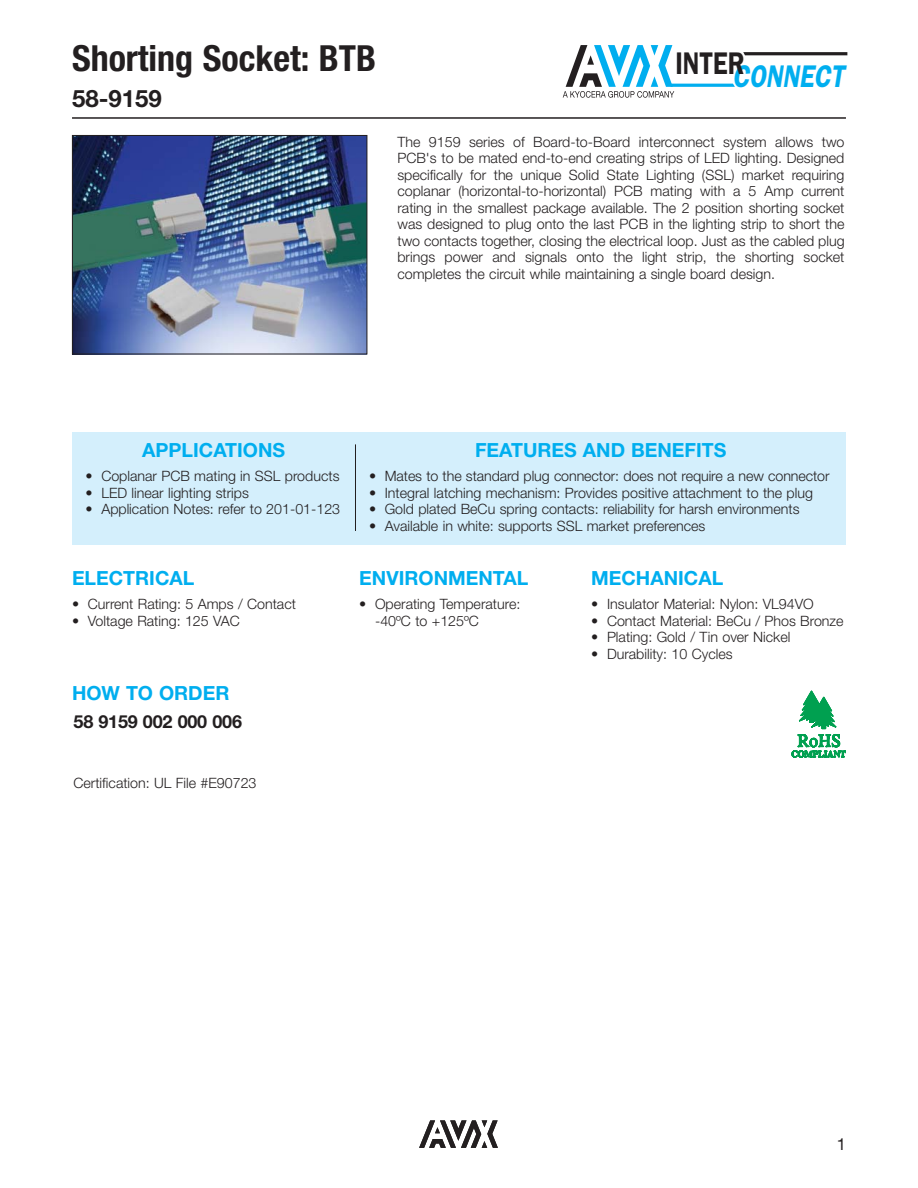
<style>
.page{position:relative;width:918px;height:1188px;background:#fff}
.page>*{position:absolute;margin:0;border:0;box-sizing:border-box;transform-origin:0 0}
.t1{font:700 condensed 36px "Helvetica Neue LT Std";color:#231f20}
.t2{font:italic 600 31.5px "Franklin Gothic";color:#00aeef;scale:.8 1}
.t3{font:600 31.5px "Franklin Gothic";color:#231f20;scale:.8 1}
.t4{font:700 24px "Helvetica Neue LT Std";color:#231f20}
.t5{font:700 19.5px "Helvetica Neue LT Std";color:#00aeef}
.t6{font:700 18px "Helvetica Neue LT Std";letter-spacing:-.01em;color:#231f20}
.t7{font:16.5px "Helvetica Neue LT Std";color:#231f20}
.t8{font:300 14.25px/16.5px "Helvetica Neue LT Std";color:#231f20;text-align:justify}
</style>
<div class="page">
<hr style="left:72px;top:117px;width:774px;height:2px;background:#231f20">
<img style="left:74px;top:137px;width:291px;height:215px">
<div style="left:72px;top:135px;width:295px;height:219px;border:1px solid #231f20"></div>
<div style="left:72px;top:432px;width:774px;height:112px;background:#d4effc"></div>
<hr style="left:355px;top:444px;width:1px;height:87px;background:#231f20">
<svg style="left:791px;top:690px;width:55px;height:68px"></svg>
<svg style="left:419px;top:1120px;width:79px;height:28px"></svg>
<svg style="left:743px;top:52px;width:104px;height:3px"></svg>
<svg style="left:563px;top:45px;width:172px;height:53px"></svg>
<h1 class="t1" style="left:72px;top:37px;width:306px">Shorting Socket: BTB</h1>
<h3 class="t4" style="left:72px;top:84px;width:91px">58-9159</h3>
<h2 class="t3" style="left:675px;top:52px;width:88px">INTER</h2>
<h2 class="t2" style="left:732px;top:65px;width:141px">CONNECT</h2>
<p class="t8" style="left:397px;top:135px;width:449px">The 9159 series of Board-to-Board interconnect system allows two PCB's to be mated end-to-end creating strips of LED lighting. Designed specifically for the unique Solid State Lighting (SSL) market requiring coplanar (horizontal-to-horizontal) PCB mating with a 5 Amp current rating in the smallest package available. The 2 position shorting socket was designed to plug onto the last PCB in the lighting strip to short the two contacts together, closing the electrical loop. Just as the cabled plug brings power and signals onto the light strip, the shorting socket completes the circuit while maintaining a single board design.</p>
<h3 class="t5" style="left:142px;top:439px;width:144px">APPLICATIONS</h3>
<p class="t8" style="left:86px;top:470px;width:256px">• Coplanar PCB mating in SSL products</p>
<p class="t8" style="left:86px;top:486px;width:165px">• LED linear lighting strips</p>
<p class="t8" style="left:86px;top:503px;width:256px">• Application Notes: refer to 201-01-123</p>
<h3 class="t5" style="left:72px;top:567px;width:124px">ELECTRICAL</h3>
<p class="t8" style="left:72px;top:598px;width:225px">• Current Rating: 5 Amps / Contact</p>
<p class="t8" style="left:72px;top:614px;width:169px">• Voltage Rating: 125 VAC</p>
<h3 class="t5" style="left:72px;top:682px;width:159px">HOW TO ORDER</h3>
<p class="t6" style="left:74px;top:711px;width:170px">58 9159 002 000 006</p>
<p class="t8" style="left:74px;top:776px;width:184px">Certification: UL File #E90723</p>
<h3 class="t5" style="left:475px;top:439px;width:253px">FEATURES AND BENEFITS</h3>
<p class="t8" style="left:369px;top:469px;width:462px">• Mates to the standard plug connector: does not require a new connector</p>
<p class="t8" style="left:369px;top:486px;width:446px">• Integral latching mechanism: Provides positive attachment to the plug</p>
<p class="t8" style="left:369px;top:502px;width:432px">• Gold plated BeCu spring contacts: reliability for harsh environments</p>
<p class="t8" style="left:369px;top:519px;width:338px">• Available in white: supports SSL market preferences</p>
<h3 class="t5" style="left:359px;top:567px;width:170px">ENVIRONMENTAL</h3>
<p class="t8" style="left:375px;top:598px;width:147px;text-indent:-16px">• Operating Temperature: -40ºC to +125ºC</p>
<h3 class="t5" style="left:591px;top:567px;width:134px">MECHANICAL</h3>
<p class="t8" style="left:591px;top:598px;width:224px">• Insulator Material: Nylon: VL94VO</p>
<p class="t8" style="left:591px;top:614px;width:254px">• Contact Material: BeCu / Phos Bronze</p>
<p class="t8" style="left:591px;top:631px;width:201px">• Plating: Gold / Tin over Nickel</p>
<p class="t8" style="left:591px;top:647px;width:143px">• Durability: 10 Cycles</p>
<p class="t7" style="left:837px;top:1134px;width:11px">1</p>
</div>
